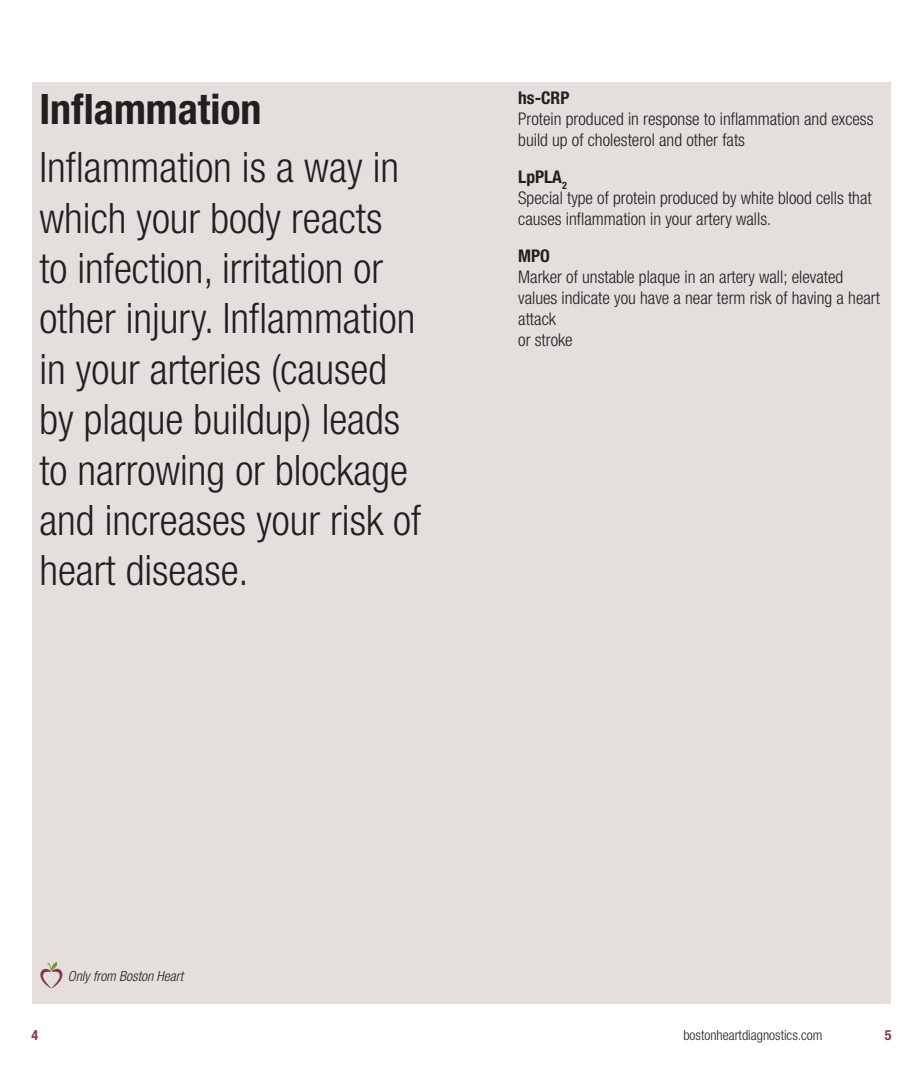
<style>
.page{position:relative;width:923px;height:1071px;background:#fff}
.page>*{position:absolute;margin:0;border:0;box-sizing:border-box;transform-origin:0 0}
.t1{font:300 condensed 42px/50.4px "Helvetica Neue";color:#231f20}
.t2{font:700 condensed 42px "Helvetica Neue";color:#231f20}
.t3{font:300 condensed 17.5px/21px "Helvetica Neue";color:#231f20}
.t4{font:300 condensed 14px "Helvetica Neue";color:#231f20}
.t5{font:italic 300 condensed 14px "Helvetica Neue";color:#231f20}
.t6{font:700 condensed 14px "Helvetica Neue";color:#88354d}
.s1{font-weight:700}
</style>
<div class="page">
<div style="left:32px;top:83px;width:429px;height:921px;background:#e4dfdc"></div>
<svg style="left:40px;top:962px;width:23px;height:26px"></svg>
<div style="left:461px;top:83px;width:430px;height:921px;background:#e4dfdc"></div>
<p class="t2" style="left:39px;top:84px;width:224px">Inflammation</p>
<p class="t1" style="left:39px;top:142px;width:383px">Inflammation is a way in which your body reacts<br>to infection, irritation or other injury. Inflammation in your arteries (caused by plaque buildup) leads to narrowing or blockage and increases your risk of heart disease.</p>
<p class="t3" style="left:518px;top:87px;width:357px"><span class="s1">hs-CRP<br></span>Protein produced in response to inflammation and excess build up of cholesterol and other fats</p>
<p class="t3" style="left:518px;top:166px;width:355px"><span class="s1">LpPLA</span><sub>2<br></sub>Special type of protein produced by white blood cells that causes inflammation in your artery walls.</p>
<p class="t3" style="left:518px;top:245px;width:363px"><span class="s1">MPO<br></span>Marker of unstable plaque in an artery wall; elevated values indicate you have a near term risk of having a heart attack<br>or stroke</p>
<p class="t5" style="left:68px;top:968px;width:117px">Only from Boston Heart</p>
<p class="t6" style="left:32px;top:1026px;width:8px">4</p>
<p class="t4" style="left:683px;top:1027px;width:140px">bostonheartdiagnostics.com</p>
<p class="t6" style="left:884px;top:1026px;width:8px">5</p>
</div>
